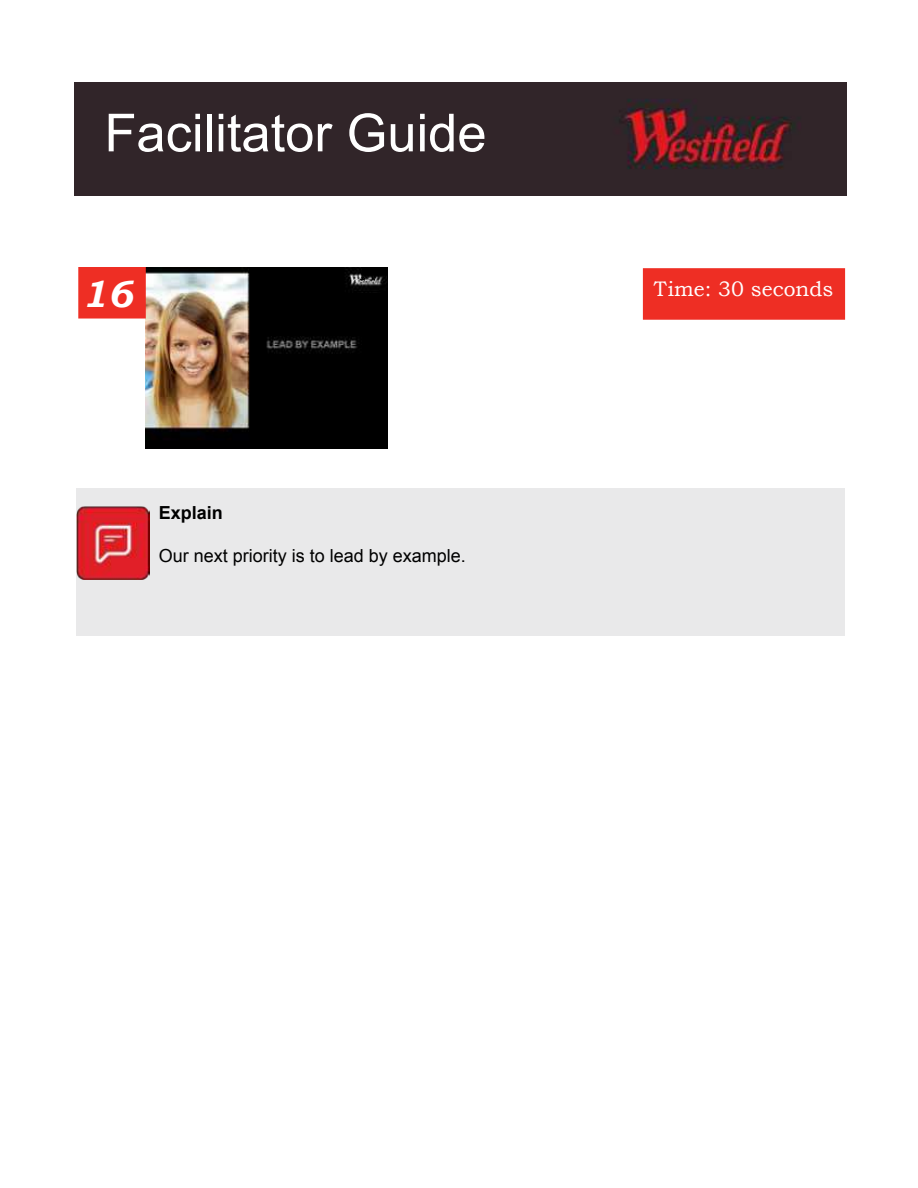
<style>
.page{position:relative;width:918px;height:1188px;background:#fff}
.page>*{position:absolute;margin:0;border:0;box-sizing:border-box;transform-origin:0 0}
.t1{font:52.5px "Arial";color:#fff}
.t2{font:italic 700 37.5px "Bookman Old Style";color:#fff}
.t3{font:21px "Bookman Old Style";color:#fff}
.t4{font:18px "Arial";color:#000}
.t5{font:700 18px "Arial";color:#000}
</style>
<div class="page">
<img style="left:74px;top:82px;width:773px;height:114px">
<img style="left:145px;top:267px;width:243px;height:182px">
<div style="left:78px;top:267px;width:68px;height:52px;background:#ee2e24;border:2px solid #ee2e24"></div>
<div style="left:76px;top:488px;width:769px;height:147px;background:#e9e9ea"></div>
<img style="left:76px;top:506px;width:74px;height:73px">
<div style="left:643px;top:268px;width:202px;height:52px;background:#ee2e24;border:2px solid #ee2e24"></div>
<h1 class="t1" style="left:104px;top:99px;width:384px">Facilitator Guide</h1>
<h2 class="t2" style="left:82px;top:272px;width:52px">16</h2>
<p class="t5" style="left:159px;top:501px;width:66px">Explain</p>
<p class="t4" style="left:159px;top:544px;width:309px">Our next priority is to lead by example.</p>
<p class="t3" style="left:654px;top:277px;width:181px">Time: 30 seconds</p>
</div>
